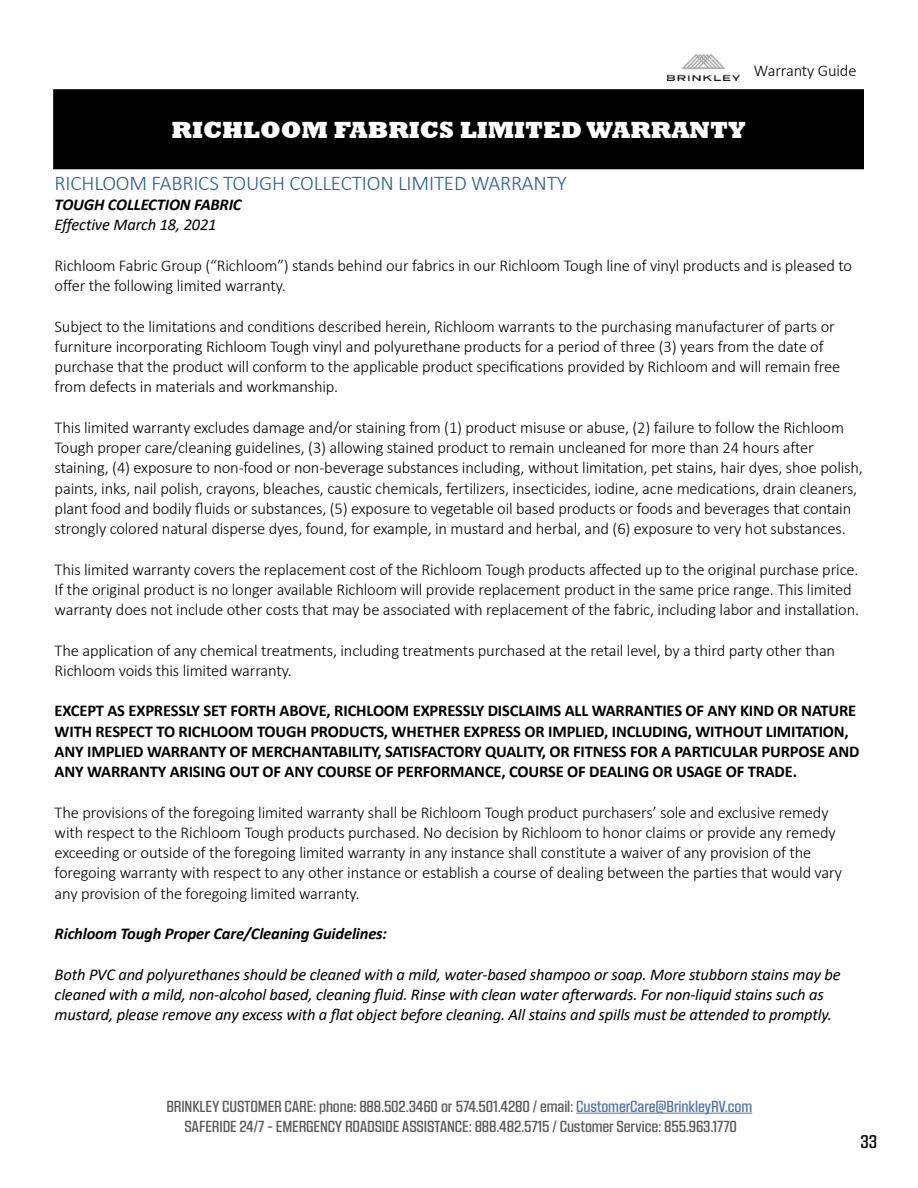
<style>
.page{position:relative;width:918px;height:1188px;background:#fff}
.page>*{position:absolute;margin:0;border:0;box-sizing:border-box;transform-origin:0 0}
.Warranty_Titles{font:800 24px "Rockwell";color:#fff}
.t1{font:300 21px "Calibri";letter-spacing:-.01em;color:#215e9e}
.t2{font:500 18px "Kuunari";color:#000}
.t3{font:300 16.5px/20.2px "Calibri";letter-spacing:-.01em;color:#000}
.t4{font:700 16.5px/20.2px "Calibri";letter-spacing:-.01em;color:#000}
.t5{font:italic 16.5px/20.2px "Calibri";letter-spacing:-.01em;color:#000}
.t6{font:italic 700 16.5px "Calibri";letter-spacing:-.01em;color:#000}
.t7{font:500 15.75px/20.2px "Kuunari";letter-spacing:-.01em;color:#58595b;text-align:center}
.s1{color:#4f73ad}
</style>
<div class="page">
<img style="left:667px;top:54px;width:72px;height:26px">
<hr style="left:576px;top:1113px;width:176px;height:1px;background:#4f73ad">
<div style="left:54px;top:90px;width:809px;height:79px;background:#000"></div>
<div style="left:53px;top:89px;width:811px;height:80px;border:2px solid #000"></div>
<p class="t3" style="left:754px;top:60px;width:104px">Warranty Guide</p>
<p class="Warranty_Titles" style="left:172px;top:116px;width:576px">RICHLOOM FABRICS LIMITED WARRANTY</p>
<p class="t1" style="left:55px;top:170px;width:513px">RICHLOOM FABRICS TOUGH COLLECTION LIMITED WARRANTY</p>
<p class="t6" style="left:55px;top:193px;width:188px">TOUGH COLLECTION FABRIC</p>
<p class="t5" style="left:55px;top:214px;width:164px">Effective March 18, 2021</p>
<p class="t3" style="left:55px;top:255px;width:799px">Richloom Fabric Group (“Richloom”) stands behind our fabrics in our Richloom Tough line of vinyl products and is pleased to offer the following limited warranty.</p>
<p class="t3" style="left:55px;top:316px;width:787px">Subject to the limitations and conditions described herein, Richloom warrants to the purchasing manufacturer of parts or furniture incorporating Richloom Tough vinyl and polyurethane products for a period of three (3) years from the date of purchase that the product will conform to the applicable product specifications provided by Richloom and will remain free from defects in materials and workmanship.</p>
<p class="t3" style="left:55px;top:417px;width:810px">This limited warranty excludes damage and/or staining from (1) product misuse or abuse, (2) failure to follow the Richloom Tough proper care/cleaning guidelines, (3) allowing stained product to remain uncleaned for more than 24 hours after staining, (4) exposure to non-food or non-beverage substances including, without limitation, pet stains, hair dyes, shoe polish, paints, inks, nail polish, crayons, bleaches, caustic chemicals, fertilizers, insecticides, iodine, acne medications, drain cleaners, plant food and bodily fluids or substances, (5) exposure to vegetable oil based products or foods and beverages that contain strongly colored natural disperse dyes, found, for example, in mustard and herbal, and (6) exposure to very hot substances.</p>
<p class="t3" style="left:55px;top:559px;width:806px">This limited warranty covers the replacement cost of the Richloom Tough products affected up to the original purchase price.<br>If the original product is no longer available Richloom will provide replacement product in the same price range. This limited warranty does not include other costs that may be associated with replacement of the fabric, including labor and installation.</p>
<p class="t3" style="left:55px;top:640px;width:782px">The application of any chemical treatments, including treatments purchased at the retail level, by a third party other than<br>Richloom voids this limited warranty.</p>
<p class="t4" style="left:55px;top:701px;width:806px">EXCEPT AS EXPRESSLY SET FORTH ABOVE, RICHLOOM EXPRESSLY DISCLAIMS ALL WARRANTIES OF ANY KIND OR NATURE WITH RESPECT TO RICHLOOM TOUGH PRODUCTS, WHETHER EXPRESS OR IMPLIED, INCLUDING, WITHOUT LIMITATION, ANY IMPLIED WARRANTY OF MERCHANTABILITY, SATISFACTORY QUALITY, OR FITNESS FOR A PARTICULAR PURPOSE AND ANY WARRANTY ARISING OUT OF ANY COURSE OF PERFORMANCE, COURSE OF DEALING OR USAGE OF TRADE.</p>
<p class="t3" style="left:55px;top:802px;width:789px">The provisions of the foregoing limited warranty shall be Richloom Tough product purchasers’ sole and exclusive remedy with respect to the Richloom Tough products purchased. No decision by Richloom to honor claims or provide any remedy exceeding or outside of the foregoing limited warranty in any instance shall constitute a waiver of any provision of the foregoing warranty with respect to any other instance or establish a course of dealing between the parties that would vary any provision of the foregoing limited warranty.</p>
<p class="t6" style="left:55px;top:922px;width:334px">Richloom Tough Proper Care/Cleaning Guidelines:</p>
<p class="t5" style="left:55px;top:963px;width:788px">Both PVC and polyurethanes should be cleaned with a mild, water-based shampoo or soap. More stubborn stains may be cleaned with a mild, non-alcohol based, cleaning fluid. Rinse with clean water afterwards. For non-liquid stains such as mustard, please remove any excess with a flat object before cleaning. All stains and spills must be attended to promptly.</p>
<p class="t7" style="left:166px;top:1096px;width:587px">BRINKLEY CUSTOMER CARE: phone: 888.502.3460 or 574.501.4280 / email: <span class="s1">CustomerCare@BrinkleyRV.com<br></span>SAFERIDE 24/7 - EMERGENCY ROADSIDE ASSISTANCE: 888.482.5715 / Customer Service: 855.963.1770</p>
<p class="t2" style="left:861px;top:1132px;width:18px">33</p>
</div>
